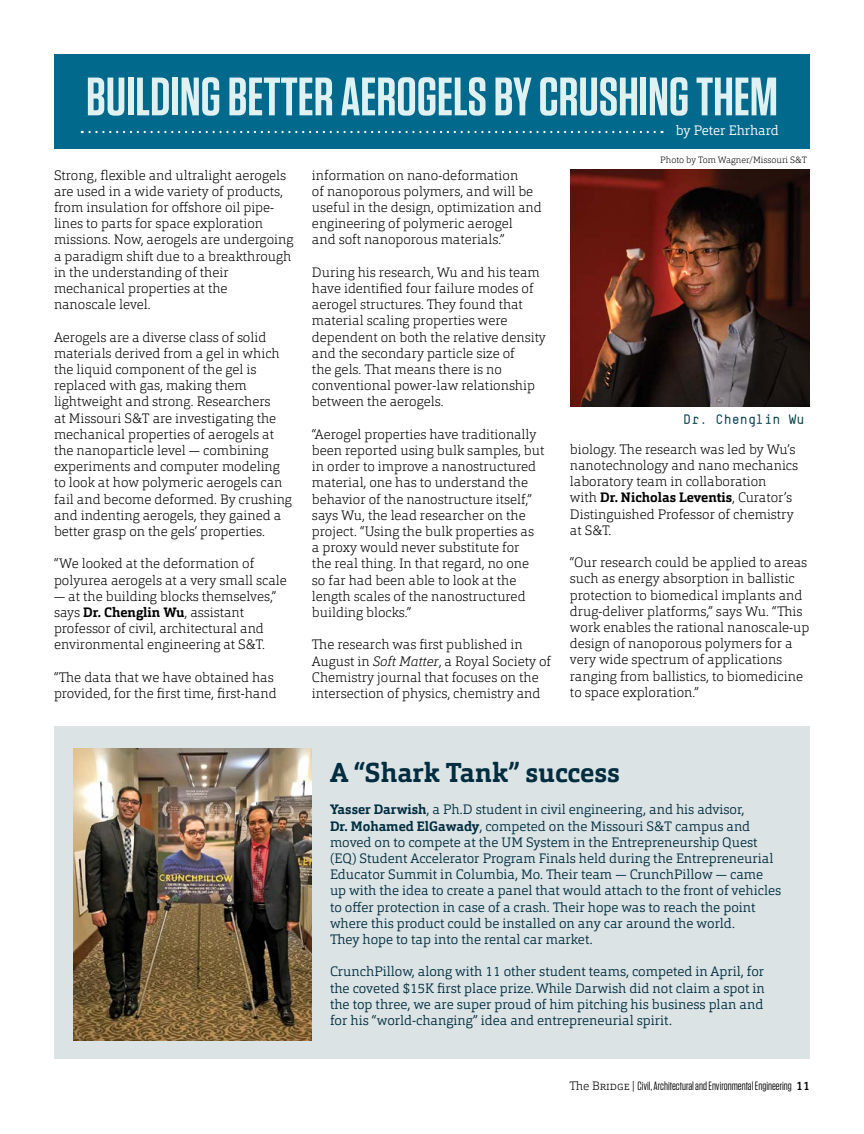
<style>
.page{position:relative;width:864px;height:1134px;background:#fff}
.page>*{position:absolute;margin:0;border:0;box-sizing:border-box;transform-origin:0 0}
.t1{font:600 54px "Tungsten";color:#dff1f0}
.t2{font:700 27px "Orgon Slab";color:#002d3f}
.t3{font:200 13.5px/16.2px "Orgon Slab";color:#000}
.t4{font:300 13.5px/16.2px "Orgon Slab";color:#002d3f}
.t5{font:300 13.5px "Orgon Slab";color:#fff}
.t6{font:700 13.5px "TSTAR Mono Round";color:#003b4a}
.t7{font:12px "Tungsten";color:#000}
.t8{font:200 9px "Orgon Slab";color:#000}
.s1{font-weight:700}
.s2{font-style:italic}
.s3{font-family:"Orgon Slab";font-weight:200}
.s4{font-family:"Orgon Slab";font-weight:500}
</style>
<div class="page">
<div style="left:54px;top:726px;width:756px;height:333px;background:#dce3e4"></div>
<img style="left:73px;top:748px;width:239px;height:293px">
<div style="left:54px;top:54px;width:756px;height:94px;background:#00698c"></div>
<img style="left:570px;top:170px;width:240px;height:237px">
<svg style="left:82px;top:131px;width:573px;height:2px"></svg>
<h1 class="t1" style="left:86px;top:68px;width:693px">BUILDING BETTER AEROGELS BY CRUSHING THEM</h1>
<p class="t3" style="left:54px;top:167px;width:241px">Strong, flexible and ultralight aerogels are used in a wide variety of products, from insulation for offshore oil pipe&shy;lines to parts for space exploration missions. Now, aerogels are undergoing a paradigm shift due to a breakthrough in the understanding of their mechanical properties at the<br>nanoscale level.</p>
<p class="t3" style="left:54px;top:329px;width:240px">Aerogels are a diverse class of solid materials derived from a gel in which the liquid component of the gel is replaced with gas, making them lightweight and strong. Researchers<br>at Missouri S&amp;T are investigating the mechanical properties of aerogels at the nanoparticle level — combining experiments and computer modeling to look at how polymeric aerogels can fail and become deformed. By crushing and indenting aerogels, they gained a better grasp on the gels’ properties.</p>
<p class="t3" style="left:54px;top:556px;width:234px">“We looked at the deformation of polyurea aerogels at a very small scale</p>
<p class="t3" style="left:54px;top:588px;width:224px">— at the building blocks themselves,” says <span class="s1">Dr. Chenglin Wu</span>, assistant professor of civil, architectural and environmental engineering at S&amp;T.</p>
<p class="t3" style="left:54px;top:669px;width:224px">“The data that we have obtained has provided, for the first time, first-hand</p>
<p class="t3" style="left:312px;top:167px;width:231px">information on nano-deformation<br>of nanoporous polymers, and will be useful in the design, optimization and engineering of polymeric aerogel<br>and soft nanoporous materials.”</p>
<p class="t3" style="left:312px;top:264px;width:235px">During his research, Wu and his team have identified four failure modes of aerogel structures. They found that material scaling properties were dependent on both the relative density and the secondary particle size of<br>the gels. That means there is no conventional power-law relationship between the aerogels.</p>
<p class="t3" style="left:312px;top:426px;width:234px">“Aerogel properties have traditionally been reported using bulk samples, but in order to improve a nanostructured material, one has to understand the behavior of the nanostructure itself,” says Wu, the lead researcher on the project. “Using the bulk properties as a proxy would never substitute for<br>the real thing. In that regard, no one so far had been able to look at the length scales of the nanostructured building blocks.”</p>
<p class="t3" style="left:312px;top:637px;width:241px">The research was first published in August in <span class="s2">Soft Matter</span>, a Royal Society of Chemistry journal that focuses on the intersection of physics, chemistry and</p>
<p class="t5" style="left:676px;top:122px;width:104px">by Peter Ehrhard</p>
<p class="t8" style="left:660px;top:154px;width:148px">Photo by Tom Wagner/Missouri S&amp;T</p>
<p class="t6" style="left:683px;top:412px;width:123px">Dr. Chenglin Wu</p>
<p class="t3" style="left:570px;top:441px;width:230px">biology. The research was led by Wu’s nanotechnology and nano mechanics laboratory team in collaboration<br>with <span class="s1">Dr. Nicholas Leventis</span>, Curator’s<br>Distinguished Professor of chemistry at S&amp;T.</p>
<p class="t3" style="left:570px;top:554px;width:241px">“Our research could be applied to areas such as energy absorption in ballistic protection to biomedical implants and drug-deliver platforms,” says Wu. “This work enables the rational nanoscale-up design of nanoporous polymers for a very wide spectrum of applications ranging from ballistics, to biomedicine to space exploration.”</p>
<h2 class="t2" style="left:330px;top:755px;width:291px">A “Shark Tank” success</h2>
<p class="t4" style="left:330px;top:802px;width:453px"><span class="s1">Yasser Darwish</span>, a Ph.D student in civil engineering, and his advisor,<br><span class="s1">Dr. Mohamed ElGawady</span>, competed on the Missouri S&amp;T campus and moved on to compete at the UM System in the Entrepreneurship Quest (EQ) Student Accelerator Program Finals held during the Entrepreneurial Educator Summit in Columbia, Mo. Their team — CrunchPillow — came up with the idea to create a panel that would attach to the front of vehicles to offer protection in case of a crash. Their hope was to reach the point where this product could be installed on any car around the world.<br>They hope to tap into the rental car market.</p>
<p class="t4" style="left:330px;top:964px;width:436px;text-align:justify">CrunchPillow, along with 11 other student teams, competed in April, for the coveted $15K first place prize. While Darwish did not claim a spot in the top three, we are super proud of him pitching his business plan and for his “world-changing” idea and entrepreneurial spirit.</p>
<p class="t7" style="left:569px;top:1079px;width:242px"><span class="s3">The Bridge |</span> Civil, Architectural and Environmental Engineering <span class="s4">11</span></p>
</div>
